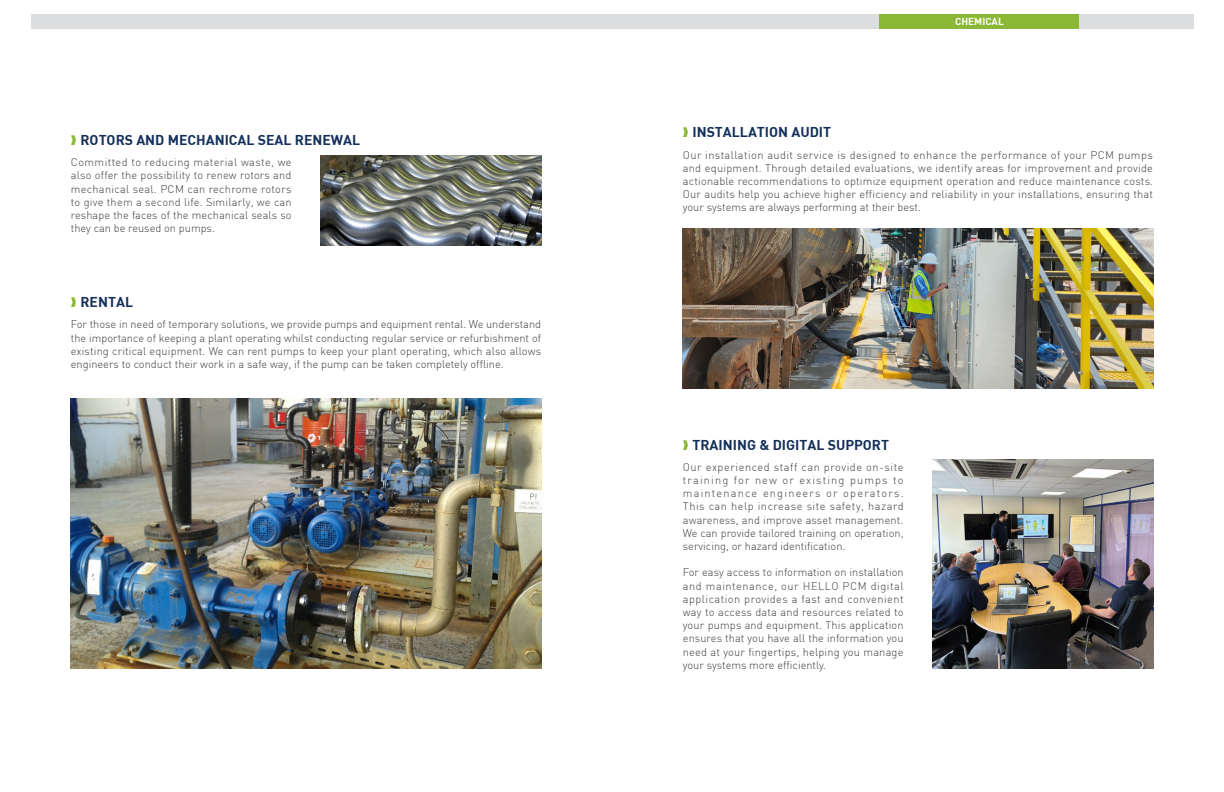
<style>
.page{position:relative;width:1224px;height:792px;background:#fff}
.page>*{position:absolute;margin:0;border:0;box-sizing:border-box;transform-origin:0 0}
.t1{font:14px "DIN Bold";color:#132f5a}
.Normal_e{font:300 11px/13.2px "DIN";color:#3e3e3f;text-align:justify}
.t2{font:10px "DIN Bold";color:#fff}
</style>
<div class="page">
<div style="left:31px;top:14px;width:1162px;height:14px;background:#dcdddf"></div>
<div style="left:879px;top:14px;width:200px;height:14px;background:#8ab836"></div>
<img style="left:932px;top:460px;width:221px;height:209px">
<img style="left:683px;top:228px;width:470px;height:161px">
<img style="left:71px;top:399px;width:470px;height:270px">
<img style="left:320px;top:155px;width:221px;height:90px">
<p class="t1" style="left:80px;top:131px;width:281px">ROTORS AND MECHANICAL SEAL RENEWAL</p>
<p class="Normal_e" style="left:71px;top:155px;width:222px">Committed to reducing material waste, we also offer the possibility to renew rotors and mechanical seal. PCM can rechrome rotors to give them a second life. Similarly, we can reshape the faces of the mechanical seals so they can be reused on pumps.</p>
<p class="t1" style="left:80px;top:293px;width:54px">RENTAL</p>
<p class="Normal_e" style="left:71px;top:318px;width:472px">For those in need of temporary solutions, we provide pumps and equipment rental. We understand the importance of keeping a plant operating whilst conducting regular service or refurbishment of existing critical equipment. We can rent pumps to keep your plant operating, which also allows engineers to conduct their work in a safe way, if the pump can be taken completely offline.</p>
<p class="t2" style="left:955px;top:15px;width:50px">CHEMICAL</p>
<p class="t1" style="left:692px;top:123px;width:140px">INSTALLATION AUDIT</p>
<p class="Normal_e" style="left:683px;top:148px;width:472px">Our installation audit service is designed to enhance the performance of your PCM pumps and equipment. Through detailed evaluations, we identify areas for improvement and provide actionable recommendations to optimize equipment operation and reduce maintenance costs.<br>Our audits help you achieve higher efficiency and reliability in your installations, ensuring that your systems are always performing at their best.</p>
<p class="t1" style="left:692px;top:435px;width:198px">TRAINING &amp; DIGITAL SUPPORT</p>
<p class="Normal_e" style="left:683px;top:460px;width:222px">Our experienced staff can provide on-site training for new or existing pumps to maintenance engineers or operators.<br>This can help increase site safety, hazard awareness, and improve asset management.<br>We can provide tailored training on operation, servicing, or hazard identification.</p>
<p class="Normal_e" style="left:683px;top:566px;width:222px">For easy access to information on installation and maintenance, our HELLO PCM digital application provides a fast and convenient way to access data and resources related to your pumps and equipment. This application ensures that you have all the information you need at your fingertips, helping you manage your systems more efficiently.</p>
</div>
